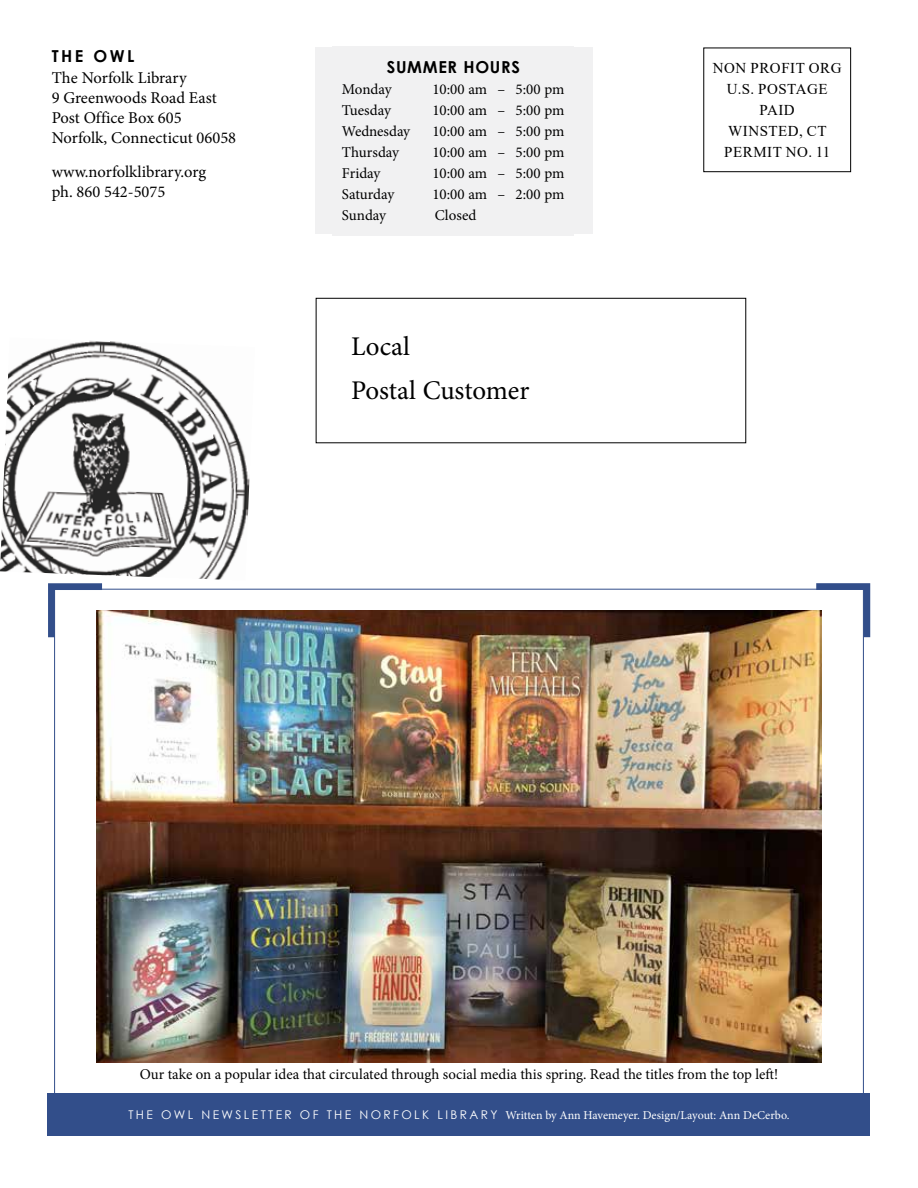
<style>
.page{position:relative;width:918px;height:1188px;background:#fff}
.page>*{position:absolute;margin:0;border:0;box-sizing:border-box;transform-origin:0 0}
.t1{font:27px/44.8px "Minion Pro";color:#000}
.t2{font:16.5px/19.8px "Minion Pro";color:#000}
.t3{font:700 16.5px "Century Gothic";letter-spacing:.04em;color:#000}
.t4{font:15px "Minion Pro";color:#000}
.t5{font:15px/21px "Times New Roman";letter-spacing:.035em;color:#000;text-align:center}
.t6{font:12px "Minion Pro";color:#fff}
.s1{font-family:"Century Gothic"}
</style>
<div class="page">
<div style="left:316px;top:47px;width:277px;height:186px;background:#f1f1f2"></div>
<div style="left:316px;top:298px;width:430px;height:145px;border:1px solid #000"></div>
<img style="left:0;top:340px;width:250px;height:240px">
<div style="left:333px;top:46px;width:241px;height:189px;background:#f1f1f2"></div>
<div style="left:703px;top:48px;width:148px;height:124px;border:1px solid #000"></div>
<svg style="left:809px;top:583px;width:62px;height:55px"></svg>
<svg style="left:48px;top:583px;width:61px;height:55px"></svg>
<div style="left:48px;top:1093px;width:822px;height:42px;background:#324e8a"></div>
<img style="left:96px;top:610px;width:726px;height:452px">
<p class="t3" style="left:52px;top:44px;width:84px">THE OWL</p>
<p class="t2" style="left:52px;top:68px;width:186px">The Norfolk Library<br>9 Greenwoods Road East<br>Post Office Box 605<br>Norfolk, Connecticut 06058</p>
<p class="t2" style="left:52px;top:162px;width:156px">www.norfolklibrary.org ph. 860 542-5075</p>
<p class="t3" style="left:387px;top:55px;width:135px">SUMMER HOURS</p>
<p class="t4" style="left:342px;top:80px;width:51px">Monday</p>
<p class="t4" style="left:432px;top:80px;width:133px">10:00 am – 5:00 pm</p>
<p class="t4" style="left:342px;top:101px;width:50px">Tuesday</p>
<p class="t4" style="left:432px;top:101px;width:133px">10:00 am – 5:00 pm</p>
<p class="t4" style="left:342px;top:122px;width:70px">Wednesday</p>
<p class="t4" style="left:432px;top:122px;width:133px">10:00 am – 5:00 pm</p>
<p class="t4" style="left:342px;top:143px;width:59px">Thursday</p>
<p class="t4" style="left:432px;top:143px;width:133px">10:00 am – 5:00 pm</p>
<p class="t4" style="left:342px;top:164px;width:40px">Friday</p>
<p class="t4" style="left:432px;top:164px;width:133px">10:00 am – 5:00 pm</p>
<p class="t4" style="left:342px;top:185px;width:54px">Saturday</p>
<p class="t4" style="left:432px;top:185px;width:133px">10:00 am – 2:00 pm</p>
<p class="t4" style="left:342px;top:206px;width:46px">Sunday</p>
<p class="t4" style="left:435px;top:206px;width:43px">Closed</p>
<h1 class="t1" style="left:351px;top:324px;width:180px">Local<br>Postal Customer</h1>
<p class="t5" style="left:713px;top:57px;width:130px">NON PROFIT ORG<br>U.S. POSTAGE<br>PAID<br>WINSTED, CT<br>PERMIT NO. 11</p>
<p class="t4" style="left:140px;top:1065px;width:640px">Our take on a popular idea that circulated through social media this spring. Read the titles from the top left!</p>
<p class="t6" style="left:128px;top:1107px;width:663px"><span class="s1">T H E O W L N E W S L E T T E R O F T H E N O R F O L K L I B R A R Y</span> Written by Ann Havemeyer. Design/Layout: Ann DeCerbo.</p>
</div>
